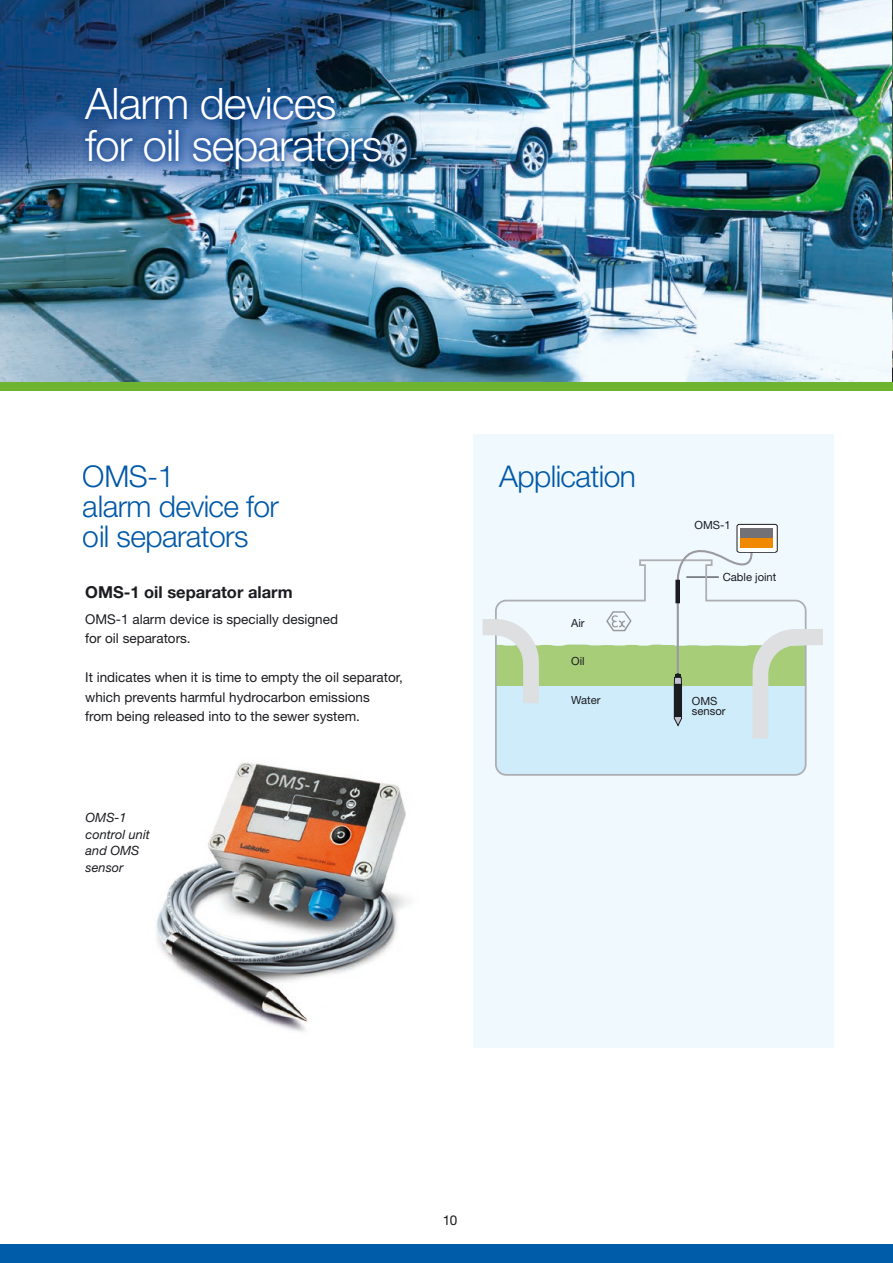
<style>
.page{position:relative;width:893px;height:1263px;background:#fff}
.page>*{position:absolute;margin:0;border:0;box-sizing:border-box;transform-origin:0 0}
.t1{font:300 43.5px/42px "Helvetica Neue";letter-spacing:-.02em;color:#fff}
.t2{font:300 30px/30px "Helvetica Neue";letter-spacing:-.02em;color:#0058a7}
.t3{font:700 16.5px "Helvetica Neue";color:#1b1c20}
.t4{font:13.5px/19.5px "Helvetica Neue";color:#1b1c20}
.t5{font:italic 12.75px/16.5px "Helvetica Neue";color:#1b1c20}
.t6{font:11.25px/10.5px "Helvetica Neue";color:#1b1c20}
</style>
<div class="page">
<img style="left:156px;top:762px;width:254px;height:270px">
<div style="left:473px;top:434px;width:360px;height:613px;background:#f0f9fe"></div>
<div style="left:0;top:1244px;width:893px;height:19px;background:#005ca9"></div>
<svg style="left:495px;top:559px;width:312px;height:217px"></svg>
<svg style="left:673px;top:530px;width:87px;height:59px"></svg>
<div style="left:737px;top:524px;width:40px;height:28px;background:#fff;border-radius:2px"></div>
<div style="left:737px;top:524px;width:41px;height:29px;border:1px solid #1b1c20;border-radius:2px"></div>
<hr style="left:677px;top:602px;width:2px;height:79px;background:#9b9b9f">
<div style="left:676px;top:580px;width:4px;height:23px;border:1px solid #1b1c20"></div>
<div style="left:741px;top:528px;width:32px;height:10px;background:#727176"></div>
<div style="left:741px;top:538px;width:32px;height:10px;background:#f08800"></div>
<svg style="left:483px;top:611px;width:340px;height:164px"></svg>
<img style="left:0;top:0;width:892px;height:383px">
<hr style="left:892px;top:0;width:1px;height:391px;background:#91d5f6">
<div style="left:76px;top:79px;width:314px;height:100px;background:#073c8e;opacity:.75"></div>
<div style="left:0;top:383px;width:893px;height:8px;background:#6fb431"></div>
<h1 class="t1" style="left:85px;top:82px;width:299px">Alarm devices for oil separators</h1>
<h2 class="t2" style="left:83px;top:461px;width:198px">OMS-1<br>alarm device for oil separators</h2>
<h2 class="t2" style="left:499px;top:461px;width:138px">Application</h2>
<p class="t6" style="left:695px;top:520px;width:38px">OMS-1</p>
<p class="t6" style="left:723px;top:572px;width:55px">Cable joint</p>
<p class="t3" style="left:85px;top:582px;width:209px">OMS-1 oil separator alarm</p>
<p class="t4" style="left:85px;top:609px;width:254px">OMS-1 alarm device is specially designed for oil separators.</p>
<p class="t4" style="left:85px;top:667px;width:319px">It indicates when it is time to empty the oil separator, which prevents harmful hydrocarbon emissions<br>from being released into to the sewer system.</p>
<p class="t5" style="left:86px;top:809px;width:66px">OMS-1 control unit and OMS sensor</p>
<p class="t6" style="left:571px;top:617px;width:15px">Air</p>
<p class="t6" style="left:571px;top:656px;width:15px">Oil</p>
<p class="t6" style="left:571px;top:695px;width:31px">Water</p>
<p class="t6" style="left:692px;top:695px;width:35px">OMS sensor</p>
<p class="t4" style="left:443px;top:1210px;width:16px">10</p>
</div>
